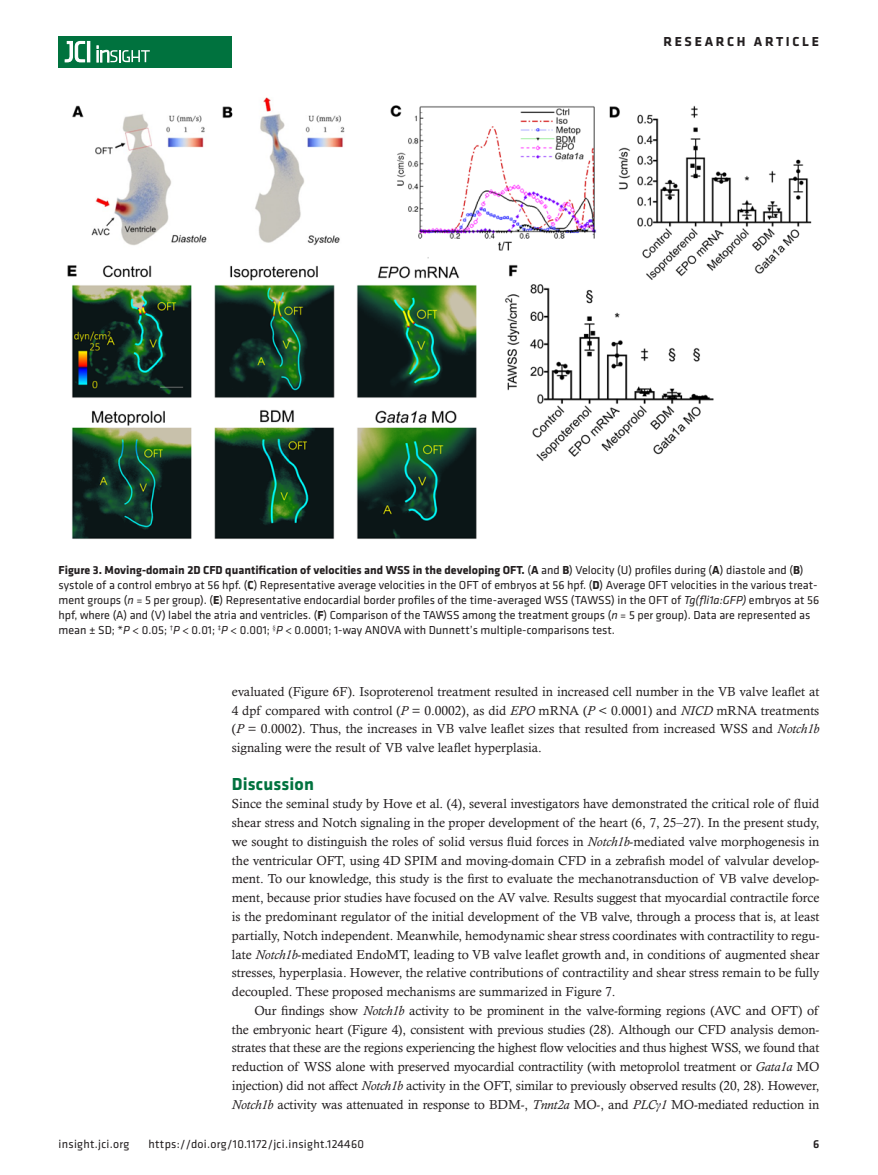
<style>
.page{position:relative;width:878px;height:1175px;background:#fff}
.page>*{position:absolute;margin:0;border:0;box-sizing:border-box;transform-origin:0 0}
.t1{font:700 18px "Klavika";letter-spacing:.01em;color:#00723e}
.t2{font:700 13.5px "Klavika Basic";letter-spacing:.2em;color:#231f20}
.t3{font:13.2px/18.8px "Calisto MT Std";color:#231f20;text-align:justify}
.t4{font:12px/15px "Klavika Basic";color:#231f20}
.t5{font:12px "Klavika Basic";letter-spacing:.025em;color:#231f20}
.t6{font:500 12px "Klavika Basic";color:#231f20}
.s1{font-weight:700}
.s2{font-style:italic}
.s3{font-family:"Times New Roman";font-style:italic}
</style>
<div class="page">
<div style="left:59px;top:36px;width:173px;height:31px;background:#00723e"></div>
<hr style="left:87px;top:41px;width:3px;height:21px;background:#fff">
<svg style="left:64px;top:41px;width:21px;height:22px"></svg>
<svg style="left:97px;top:46px;width:53px;height:16px"></svg>
<img style="left:67px;top:97px;width:745px;height:442px">
<p class="t2" style="left:663px;top:32px;width:157px">RESEARCH ARTICLE</p>
<p class="t4" style="left:59px;top:561px;width:762px"><span class="s1">Figure 3. Moving-domain 2D CFD quantification of velocities and WSS in the developing OFT.</span> (<span class="s1">A</span> and <span class="s1">B</span>) Velocity (U) profiles during (<span class="s1">A</span>) diastole and (<span class="s1">B</span>) systole of a control embryo at 56 hpf. (<span class="s1">C</span>) Representative average velocities in the OFT of embryos at 56 hpf. (<span class="s1">D</span>) Average OFT velocities in the various treat&shy;ment groups (<span class="s2">n</span> = 5 per group). (<span class="s1">E</span>) Representative endocardial border profiles of the time-averaged WSS (TAWSS) in the OFT of <span class="s2">Tg(fli1a:GFP)</span> embryos at 56 hpf, where (A) and (V) label the atria and ventricles. (<span class="s1">F</span>) Comparison of the TAWSS among the treatment groups (<span class="s2">n</span> = 5 per group). Data are represented as mean ± SD; *<span class="s2">P</span> &lt; 0.05; <sup>†</sup><span class="s2">P</span> &lt; 0.01; <sup>‡</sup><span class="s2">P</span> &lt; 0.001; <sup>§</sup><span class="s2">P</span> &lt; 0.0001; 1-way ANOVA with Dunnett’s multiple-comparisons test.</p>
<p class="t3" style="left:232px;top:682px;width:589px">evaluated (Figure 6F). Isoproterenol treatment resulted in increased cell number in the VB valve leaflet at 4 dpf compared with control (<span class="s2">P</span> = 0.0002), as did <span class="s2">EPO</span> mRNA (<span class="s2">P</span> &lt; 0.0001) and <span class="s2">NICD</span> mRNA treatments (<span class="s2">P</span> = 0.0002). Thus, the increases in VB valve leaflet sizes that resulted from increased WSS and <span class="s2">Notch1b </span>signaling were the result of VB valve leaflet hyperplasia.</p>
<h1 class="t1" style="left:232px;top:770px;width:84px">Discussion</h1>
<p class="t3" style="left:232px;top:794px;width:589px">Since the seminal study by Hove et al. (4), several investigators have demonstrated the critical role of fluid shear stress and Notch signaling in the proper development of the heart (6, 7, 25–27). In the present study, we sought to distinguish the roles of solid versus fluid forces in <span class="s2">Notch1b</span>-mediated valve morphogenesis in the ventricular OFT, using 4D SPIM and moving-domain CFD in a zebrafish model of valvular develop&shy;ment. To our knowledge, this study is the first to evaluate the mechanotransduction of VB valve develop&shy;ment, because prior studies have focused on the AV valve. Results suggest that myocardial contractile force is the predominant regulator of the initial development of the VB valve, through a process that is, at least partially, Notch independent. Meanwhile, hemodynamic shear stress coordinates with contractility to regu&shy;late <span class="s2">Notch1b</span>-mediated EndoMT, leading to VB valve leaflet growth and, in conditions of augmented shear stresses, hyperplasia. However, the relative contributions of contractility and shear stress remain to be fully decoupled. These proposed mechanisms are summarized in Figure 7.</p>
<p class="t3" style="left:232px;top:1001px;width:589px;text-indent:23px">Our findings show <span class="s2">Notch1b</span> activity to be prominent in the valve-forming regions (AVC and OFT) of the embryonic heart (Figure 4), consistent with previous studies (28). Although our CFD analysis demon&shy;strates that these are the regions experiencing the highest flow velocities and thus highest WSS, we found that reduction of WSS alone with preserved myocardial contractility (with metoprolol treatment or <span class="s2">Gata1a</span> MO injection) did not affect <span class="s2">Notch1b</span> activity in the OFT, similar to previously observed results (20, 28). However, <span class="s2">Notch1b</span> activity was attenuated in response to BDM-, <span class="s2">Tnnt2a</span> MO-, and <span class="s2">PLC</span><span class="s3">γ</span><span class="s2">1</span> MO-mediated reduction in</p>
<p class="t5" style="left:58px;top:1135px;width:72px">insight.jci.org</p>
<p class="t5" style="left:148px;top:1135px;width:217px">https://doi.org/10.1172/jci.insight.124460</p>
<p class="t6" style="left:813px;top:1135px;width:8px">6</p>
</div>
